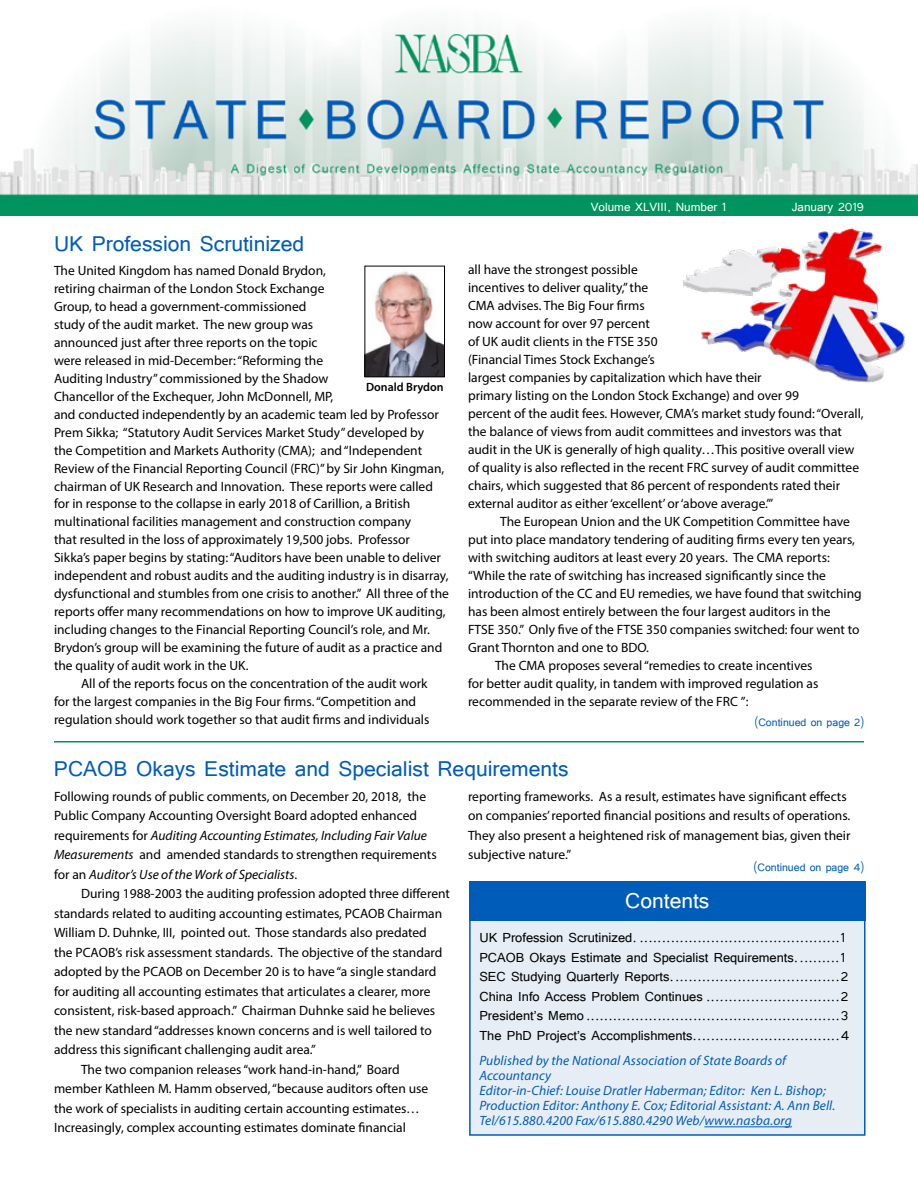
<style>
.page{position:relative;width:918px;height:1188px;background:#fff}
.page>*{position:absolute;margin:0;border:0;box-sizing:border-box;transform-origin:0 0}
.t1{font:27px "Tunga";color:#005cb9}
.t2{font:27px "Tunga";color:#fff}
.t3{font:16.5px/19.5px "Tunga";color:#000}
.t4{font:15px "Tunga";color:#fff}
.t5{font:13.5px/18px "Myriad Pro";color:#000}
.t6{font:italic 13.5px/15px "Myriad Pro";letter-spacing:.01em;color:#005cb9}
.t7{font:13.5px "Tunga";color:#005cb9}
.t8{font:600 12px "Myriad Pro";color:#000}
.s1{font-style:italic}
</style>
<div class="page">
<img style="left:0;top:23px;width:918px;height:193px">
<hr style="left:54px;top:741px;width:810px;height:1px;background:#00935f">
<div style="left:469px;top:883px;width:397px;height:253px;background:#e7edf5;border:2px solid #005cb9"></div>
<div style="left:469px;top:882px;width:397px;height:39px;background:#005cb9"></div>
<hr style="left:704px;top:1127px;width:88px;height:1px;background:#005cb9">
<img style="left:683px;top:228px;width:222px;height:155px">
<img style="left:366px;top:271px;width:77px;height:104px">
<div style="left:364px;top:266px;width:81px;height:111px;border:1px solid #000"></div>
<h1 class="t1" style="left:54px;top:226px;width:252px">UK Profession Scrutinized</h1>
<p class="t5" style="left:54px;top:261px;width:273px">The United Kingdom has named Donald Brydon,</p>
<p class="t5" style="left:54px;top:279px;width:272px">retiring chairman of the London Stock Exchange</p>
<p class="t5" style="left:54px;top:297px;width:254px">Group, to head a government-commissioned</p>
<p class="t5" style="left:54px;top:315px;width:261px">study of the audit market. The new group was</p>
<p class="t5" style="left:54px;top:333px;width:265px">announced just after three reports on the topic</p>
<p class="t5" style="left:54px;top:351px;width:271px">were released in mid-December: “Reforming the</p>
<p class="t5" style="left:54px;top:369px;width:276px">Auditing Industry” commissioned by the Shadow</p>
<p class="t5" style="left:54px;top:387px;width:281px">Chancellor of the Exchequer, John McDonnell, MP,</p>
<p class="t5" style="left:54px;top:405px;width:387px">and conducted independently by an academic team led by Professor</p>
<p class="t5" style="left:54px;top:423px;width:372px">Prem Sikka; “Statutory Audit Services Market Study” developed by</p>
<p class="t5" style="left:54px;top:441px;width:370px">the Competition and Markets Authority (CMA); and “Independent</p>
<p class="t5" style="left:54px;top:459px;width:392px">Review of the Financial Reporting Council (FRC)” by Sir John Kingman,</p>
<p class="t5" style="left:54px;top:477px;width:380px">chairman of UK Research and Innovation. These reports were called</p>
<p class="t5" style="left:54px;top:495px;width:358px">for in response to the collapse in early 2018 of Carillion, a British</p>
<p class="t5" style="left:54px;top:513px;width:359px">multinational facilities management and construction company</p>
<p class="t5" style="left:54px;top:531px;width:357px">that resulted in the loss of approximately 19,500 jobs. Professor</p>
<p class="t5" style="left:54px;top:549px;width:388px">Sikka’s paper begins by stating: “Auditors have been unable to deliver</p>
<p class="t5" style="left:54px;top:567px;width:396px">independent and robust audits and the auditing industry is in disarray,</p>
<p class="t5" style="left:54px;top:585px;width:397px">dysfunctional and stumbles from one crisis to another.” All three of the</p>
<p class="t5" style="left:54px;top:603px;width:393px">reports offer many recommendations on how to improve UK auditing,</p>
<p class="t5" style="left:54px;top:621px;width:378px">including changes to the Financial Reporting Council’s role, and Mr.</p>
<p class="t5" style="left:54px;top:639px;width:390px">Brydon’s group will be examining the future of audit as a practice and</p>
<p class="t5" style="left:54px;top:657px;width:196px">the quality of audit work in the UK.</p>
<p class="t5" style="left:81px;top:675px;width:348px">All of the reports focus on the concentration of the audit work</p>
<p class="t5" style="left:54px;top:693px;width:364px">for the largest companies in the Big Four firms. “Competition and</p>
<p class="t5" style="left:54px;top:711px;width:377px">regulation should work together so that audit firms and individuals</p>
<p class="t8" style="left:366px;top:379px;width:79px">Donald Brydon</p>
<p class="t4" style="left:591px;top:197px;width:137px">Volume XLVIII, Number 1</p>
<p class="t4" style="left:792px;top:197px;width:74px">January 2019</p>
<p class="t5" style="left:468px;top:261px;width:397px">all have the strongest possible<br>incentives to deliver quality,” the<br>CMA advises. The Big Four firms<br>now account for over 97 percent<br>of UK audit clients in the FTSE 350<br>(Financial Times Stock Exchange’s<br>largest companies by capitalization which have their<br>primary listing on the London Stock Exchange) and over 99<br>percent of the audit fees. However, CMA’s market study found: “Overall, the balance of views from audit committees and investors was that audit in the UK is generally of high quality…This positive overall view of quality is also reflected in the recent FRC survey of audit committee chairs, which suggested that 86 percent of respondents rated their external auditor as either ‘excellent’ or ‘above average.’”</p>
<p class="t5" style="left:500px;top:513px;width:351px">The European Union and the UK Competition Committee have</p>
<p class="t5" style="left:468px;top:531px;width:389px">put into place mandatory tendering of auditing firms every ten years,</p>
<p class="t5" style="left:468px;top:549px;width:363px">with switching auditors at least every 20 years. The CMA reports:</p>
<p class="t5" style="left:468px;top:567px;width:359px">“While the rate of switching has increased significantly since the</p>
<p class="t5" style="left:468px;top:585px;width:395px">introduction of the CC and EU remedies, we have found that switching</p>
<p class="t5" style="left:468px;top:603px;width:364px">has been almost entirely between the four largest auditors in the</p>
<p class="t5" style="left:468px;top:621px;width:393px">FTSE 350.” Only five of the FTSE 350 companies switched: four went to</p>
<p class="t5" style="left:468px;top:639px;width:182px">Grant Thornton and one to BDO.</p>
<p class="t5" style="left:495px;top:657px;width:319px">The CMA proposes several “remedies to create incentives</p>
<p class="t5" style="left:468px;top:675px;width:352px">for better audit quality, in tandem with improved regulation as</p>
<p class="t5" style="left:468px;top:693px;width:282px">recommended in the separate review of the FRC ”:</p>
<p class="t7" style="left:755px;top:714px;width:111px">(Continued on page 2)</p>
<h1 class="t1" style="left:54px;top:751px;width:516px">PCAOB Okays Estimate and Specialist Requirements</h1>
<p class="t5" style="left:54px;top:786px;width:384px;line-height:19.5px">Following rounds of public comments, on December 20, 2018, the Public Company Accounting Oversight Board adopted enhanced requirements for <span class="s1">Auditing Accounting Estimates, Including Fair Value Measurements</span> and amended standards to strengthen requirements for an <span class="s1">Auditor’s Use of the Work of Specialists</span>.</p>
<p class="t5" style="left:81px;top:884px;width:371px">During 1988-2003 the auditing profession adopted three different</p>
<p class="t5" style="left:54px;top:904px;width:390px">standards related to auditing accounting estimates, PCAOB Chairman</p>
<p class="t5" style="left:54px;top:923px;width:374px">William D. Duhnke, III, pointed out. Those standards also predated</p>
<p class="t5" style="left:54px;top:943px;width:390px">the PCAOB’s risk assessment standards. The objective of the standard</p>
<p class="t5" style="left:54px;top:962px;width:384px">adopted by the PCAOB on December 20 is to have “a single standard</p>
<p class="t5" style="left:54px;top:982px;width:378px">for auditing all accounting estimates that articulates a clearer, more</p>
<p class="t5" style="left:54px;top:1001px;width:383px">consistent, risk-based approach.” Chairman Duhnke said he believes</p>
<p class="t5" style="left:54px;top:1021px;width:380px">the new standard “addresses known concerns and is well tailored to</p>
<p class="t5" style="left:54px;top:1040px;width:264px">address this significant challenging audit area.”</p>
<p class="t5" style="left:81px;top:1060px;width:320px">The two companion releases “work hand-in-hand,” Board</p>
<p class="t5" style="left:54px;top:1079px;width:376px">member Kathleen M. Hamm observed, “because auditors often use</p>
<p class="t5" style="left:54px;top:1099px;width:367px">the work of specialists in auditing certain accounting estimates…</p>
<p class="t5" style="left:54px;top:1118px;width:353px">Increasingly, complex accounting estimates dominate financial</p>
<p class="t5" style="left:468px;top:786px;width:384px;line-height:19.5px">reporting frameworks. As a result, estimates have significant effects on companies’ reported financial positions and results of operations.<br>They also present a heightened risk of management bias, given their subjective nature.”</p>
<p class="t7" style="left:754px;top:858px;width:112px">(Continued on page 4)</p>
<h1 class="t2" style="left:625px;top:883px;width:86px">Contents</h1>
<p class="t3" style="left:479px;top:927px;width:372px">UK Profession Scrutinized. .............................................1<br>PCAOB Okays Estimate and Specialist Requirements..........1<br>SEC Studying Quarterly Reports......................................2<br>China Info Access Problem Continues ..............................2<br>President’s Memo .........................................................3<br>The PhD Project’s Accomplishments.................................4</p>
<p class="t6" style="left:479px;top:1053px;width:357px">Published by the National Association of State Boards of Accountancy<br>Editor-in-Chief: Louise Dratler Haberman; Editor: Ken L. Bishop; Production Editor: Anthony E. Cox; Editorial Assistant: A. Ann Bell.<br>Tel/615.880.4200 Fax/615.880.4290 Web/www.nasba.org</p>
</div>
